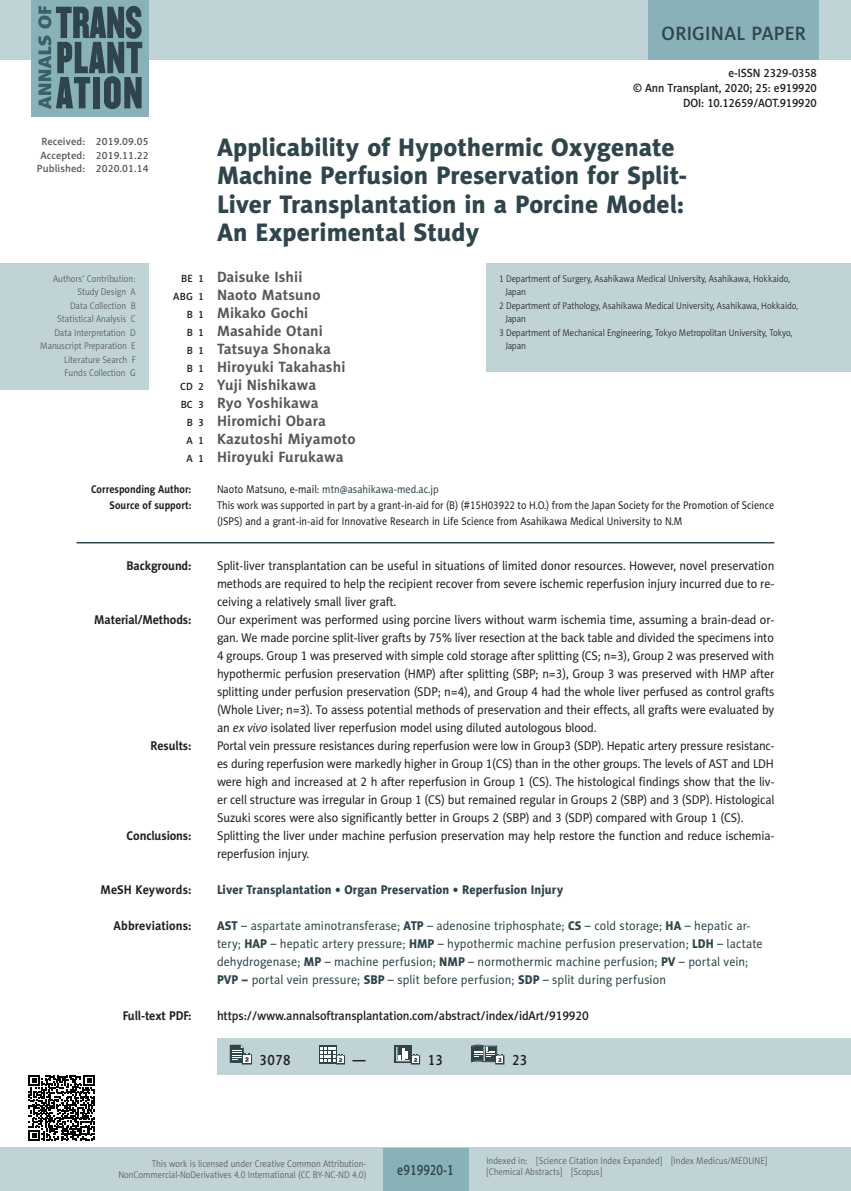
<style>
.page{position:relative;width:851px;height:1191px;background:#fff}
.page>*{position:absolute;margin:0;border:0;box-sizing:border-box;transform-origin:0 0}
.AT_Tytul{font:25.5px/28.5px "Naomi Sans EFN Heavy";color:#2f454b}
.t1{font:19.5px "Naomi Sans EFN Medium";letter-spacing:.015em;color:#2f454b}
.AT_Autorzy{font:700 15px "Naomi Sans EFN";letter-spacing:.01em;color:#57585a}
.AT_dane{font:15px "Naomi Sans EFN Medium";letter-spacing:.03em;color:#231f20;scale:.9 1}
.At_e-PAGINA{font:15px "Naomi Sans EFN Medium";color:#2f454b;scale:.8 1}
.AT_Summary_body{font:12.75px/18px "Naomi Sans EFN";letter-spacing:-.01em;color:#231f20;text-align:justify;scale:.95 1}
.AT_Summary_body-2{font:12.75px/18px "Naomi Sans EFN";letter-spacing:-.01em;color:#231f20;text-align:justify;scale:.94 1}
.AT_keywords{font:12.75px/18px "Naomi Sans EFN";letter-spacing:.005em;color:#2f454b;scale:.95 1}
.AT_full_text_pdf{font:12.75px "Naomi Sans EFN Medium";letter-spacing:-.01em;color:#231f20;scale:.95 1}
.AT_keywords-2{font:12.75px "Naomi Sans EFN Heavy";letter-spacing:.005em;color:#2f454b;scale:.95 1}
.AT_Summary_body-3{font:700 12.75px "Naomi Sans EFN";letter-spacing:-.01em;color:#231f20;scale:.95 1}
.AT_keywords-3{font:700 12.75px "Naomi Sans EFN";letter-spacing:.005em;color:#231f20;scale:.95 1}
.AT_full_text_pdf-2{font:700 12.75px "Naomi Sans EFN";letter-spacing:-.01em;color:#231f20;scale:.95 1}
.AT_Summary_body-4{font:700 12.75px "Naomi Sans EFN";letter-spacing:-.01em;color:#231f20;scale:.94 1}
.AT_full_text_pdf-3{font:12px "Naomi Sans EFN Medium";letter-spacing:-.01em;color:#231f20;scale:.95 1}
.AT_Support{font:11.25px/15.8px "Naomi Sans EFN";color:#231f20;scale:.9 1}
.AT_Adres{font:11.25px "Naomi Sans EFN";color:#2f454b;scale:.9 1}
.AT_Adres-2{font:700 11.25px "Naomi Sans EFN";color:#231f20;scale:.9 1}
.AT_Support-2{font:700 11.25px "Naomi Sans EFN";letter-spacing:.005em;color:#231f20;scale:.9 1}
.t2{font:10.5px "Naomi Sans EFN Medium";letter-spacing:.01em;color:#57585a}
.t3{font:9.75px/11.2px "Naomi Sans EFN Light";color:#57585a;scale:.9 1}
.AT_Afiliacja{font:9.75px/13.5px "Naomi Sans EFN Light";color:#231f20;scale:.9 1}
.s1{font-family:"Naomi Sans EFN Medium";font-weight:400;font-size:10.5px;color:#231f20}
.s2{color:#231f20}
.s3{font-style:italic}
.s4{font-family:"Naomi Sans EFN Heavy"}
</style>
<div class="page">
<hr style="left:77px;top:542px;width:697px;height:1px;background:#2f454b">
<div style="left:0;top:264px;width:148px;height:126px;background:#c0d3d7"></div>
<div style="left:486px;top:264px;width:364px;height:108px;background:#c0d3d7"></div>
<div style="left:217px;top:1038px;width:633px;height:36px;background:#c0d3d7"></div>
<svg style="left:230px;top:1044px;width:22px;height:20px"></svg>
<div style="left:319px;top:1045px;width:17px;height:18px;background:#2f454b"></div>
<svg style="left:320px;top:1046px;width:25px;height:18px"></svg>
<div style="left:394px;top:1045px;width:18px;height:18px;background:#2f454b"></div>
<svg style="left:396px;top:1047px;width:24px;height:17px"></svg>
<svg style="left:471px;top:1044px;width:33px;height:20px"></svg>
<svg style="left:28px;top:1075px;width:67px;height:66px"></svg>
<div style="left:0;top:1148px;width:850px;height:43px;background:#c0d3d7"></div>
<div style="left:383px;top:1147px;width:85px;height:43px;background:#89b1b8"></div>
<div style="left:0;top:0;width:850px;height:60px;background:#c0d3d7"></div>
<div style="left:648px;top:0;width:171px;height:60px;background:#89b1b8"></div>
<div style="left:32px;top:0;width:117px;height:117px;background:#89b1b8"></div>
<svg style="left:38px;top:6px;width:104px;height:103px"></svg>
<h2 class="t1" style="left:661px;top:22px;width:146px">ORIGINAL PAPER</h2>
<p class="AT_full_text_pdf-3" style="left:728px;top:66px;width:95px">e-ISSN 2329-0358</p>
<p class="AT_full_text_pdf-3" style="left:633px;top:81px;width:195px">© Ann Transplant, 2020; 25: e919920</p>
<p class="AT_full_text_pdf-3" style="left:683px;top:96px;width:142px">DOI: 10.12659/AOT.919920</p>
<p class="AT_Tytul" style="left:217px;top:132px;width:472px">Applicability of Hypothermic Oxygenate Machine Perfusion Preservation for Split-Liver Transplantation in a Porcine Model:<br>An Experimental Study</p>
<p class="AT_Autorzy" style="left:181px;top:268px;width:123px"><span class="s1">BE 1</span> Daisuke Ishii</p>
<p class="AT_Autorzy" style="left:173px;top:286px;width:149px"><span class="s1">ABG 1</span> Naoto Matsuno</p>
<p class="AT_Autorzy" style="left:187px;top:304px;width:123px"><span class="s1">B 1</span> Mikako Gochi</p>
<p class="AT_Autorzy" style="left:187px;top:322px;width:138px"><span class="s1">B 1</span> Masahide Otani</p>
<p class="AT_Autorzy" style="left:187px;top:340px;width:146px"><span class="s1">B 1</span> Tatsuya Shonaka</p>
<p class="AT_Autorzy" style="left:187px;top:358px;width:160px"><span class="s1">B 1</span> Hiroyuki Takahashi</p>
<p class="AT_Autorzy" style="left:180px;top:376px;width:138px"><span class="s1">CD 2</span> Yuji Nishikawa</p>
<p class="AT_Autorzy" style="left:181px;top:394px;width:139px"><span class="s1">BC 3</span> Ryo Yoshikawa</p>
<p class="AT_Autorzy" style="left:187px;top:412px;width:141px"><span class="s1">B 3</span> Hiromichi Obara</p>
<p class="AT_Autorzy" style="left:186px;top:430px;width:170px"><span class="s1">A 1</span> Kazutoshi Miyamoto</p>
<p class="AT_Autorzy" style="left:186px;top:448px;width:159px"><span class="s1">A 1</span> Hiroyuki Furukawa</p>
<p class="AT_Adres-2" style="left:91px;top:483px;width:113px">Corresponding Author:</p>
<p class="AT_Adres" style="left:217px;top:483px;width:248px"><span class="s2">Naoto Matsuno, e-mail:</span> mtn@asahikawa-med.ac.jp</p>
<p class="AT_Support-2" style="left:110px;top:499px;width:92px">Source of support:</p>
<p class="AT_Support" style="left:217px;top:497px;width:620px">This work was supported in part by a grant-in-aid for (B) (#15H03922 to H.O.) from the Japan Society for the Promotion of Science (JSPS) and a grant-in-aid for Innovative Research in Life Science from Asahikawa Medical University to N.M</p>
<p class="AT_Summary_body-3" style="left:126px;top:558px;width:70px">Background:</p>
<p class="AT_Summary_body" style="left:217px;top:557px;width:588px">Split-liver transplantation can be useful in situations of limited donor resources. However, novel preservation methods are required to help the recipient recover from severe ischemic reperfusion injury incurred due to re&shy;ceiving a relatively small liver graft.</p>
<p class="AT_Summary_body-3" style="left:94px;top:612px;width:104px">Material/Methods:</p>
<p class="AT_Summary_body" style="left:217px;top:611px;width:588px">Our experiment was performed using porcine livers without warm ischemia time, assuming a brain-dead or&shy;gan. We made porcine split-liver grafts by 75% liver resection at the back table and divided the specimens into 4 groups. Group 1 was preserved with simple cold storage after splitting (CS; n=3), Group 2 was preserved with hypothermic perfusion preservation (HMP) after splitting (SBP; n=3), Group 3 was preserved with HMP after splitting under perfusion preservation (SDP; n=4), and Group 4 had the whole liver perfused as control grafts (Whole Liver; n=3). To assess potential methods of preservation and their effects, all grafts were evaluated by an <span class="s3">ex vivo</span> isolated liver reperfusion model using diluted autologous blood.</p>
<p class="AT_Summary_body-4" style="left:150px;top:738px;width:45px">Results:</p>
<p class="AT_Summary_body-2" style="left:217px;top:737px;width:594px">Portal vein pressure resistances during reperfusion were low in Group3 (SDP). Hepatic artery pressure resistanc&shy;es during reperfusion were markedly higher in Group 1(CS) than in the other groups. The levels of AST and LDH were high and increased at 2 h after reperfusion in Group 1 (CS). The histological findings show that the liv&shy;er cell structure was irregular in Group 1 (CS) but remained regular in Groups 2 (SBP) and 3 (SDP). Histological Suzuki scores were also significantly better in Groups 2 (SBP) and 3 (SDP) compared with Group 1 (CS).</p>
<p class="AT_Summary_body-3" style="left:127px;top:828px;width:70px">Conclusions:</p>
<p class="AT_Summary_body" style="left:217px;top:827px;width:588px">Splitting the liver under machine perfusion preservation may help restore the function and reduce ischemia&shy;reperfusion injury.</p>
<p class="AT_keywords-3" style="left:100px;top:882px;width:97px">MeSH Keywords:</p>
<p class="AT_keywords-2" style="left:217px;top:882px;width:366px">Liver Transplantation • Organ Preservation • Reperfusion Injury</p>
<p class="AT_keywords-3" style="left:114px;top:918px;width:83px">Abbreviations:</p>
<p class="AT_keywords" style="left:217px;top:917px;width:576px"><span class="s4">AST</span> – aspartate aminotransferase; <span class="s4">ATP</span> – adenosine triphosphate; <span class="s4">CS</span> – cold storage; <span class="s4">HA</span> – hepatic ar&shy;tery; <span class="s4">HAP</span> – hepatic artery pressure; <span class="s4">HMP</span> – hypothermic machine perfusion preservation; <span class="s4">LDH</span> – lactate dehydrogenase; <span class="s4">MP</span> – machine perfusion; <span class="s4">NMP</span> – normothermic machine perfusion; <span class="s4">PV</span> – portal vein; <span class="s4">PVP –</span> portal vein pressure; <span class="s4">SBP</span> – split before perfusion; <span class="s4">SDP</span> – split during perfusion</p>
<p class="AT_full_text_pdf-2" style="left:123px;top:1008px;width:74px">Full-text PDF:</p>
<p class="AT_full_text_pdf" style="left:217px;top:1008px;width:393px">https://www.annalsoftransplantation.com/abstract/index/idArt/919920</p>
<p class="t2" style="left:41px;top:136px;width:109px">Received: 2019.09.05</p>
<p class="t2" style="left:40px;top:149px;width:110px">Accepted: 2019.11.22</p>
<p class="t2" style="left:37px;top:163px;width:113px">Published: 2020.01.14</p>
<p class="t3" style="left:53px;top:273px;width:93px">Authors’ Contribution:</p>
<p class="t3" style="left:77px;top:286px;width:66px">Study Design A</p>
<p class="t3" style="left:70px;top:300px;width:74px">Data Collection B</p>
<p class="t3" style="left:57px;top:313px;width:89px">Statistical Analysis C</p>
<p class="t3" style="left:54px;top:327px;width:92px">Data Interpretation D</p>
<p class="t3" style="left:40px;top:340px;width:107px">Manuscript Preparation E</p>
<p class="t3" style="left:64px;top:354px;width:81px">Literature Search F</p>
<p class="t3" style="left:65px;top:367px;width:80px">Funds Collection G</p>
<p class="AT_Afiliacja" style="left:505px;top:272px;width:318px;text-indent:-6px">1 Department of Surgery, Asahikawa Medical University, Asahikawa, Hokkaido,<br>Japan</p>
<p class="AT_Afiliacja" style="left:505px;top:299px;width:327px;text-indent:-6px">2 Department of Pathology, Asahikawa Medical University, Asahikawa, Hokkaido,<br>Japan</p>
<p class="AT_Afiliacja" style="left:505px;top:326px;width:320px;text-indent:-6px">3 Department of Mechanical Engineering, Tokyo Metropolitan University, Tokyo,<br>Japan</p>
<p class="AT_dane" style="left:259px;top:1050px;width:36px">3078</p>
<p class="AT_dane" style="left:352px;top:1050px;width:16px">—</p>
<p class="AT_dane" style="left:427px;top:1050px;width:19px">13</p>
<p class="AT_dane" style="left:512px;top:1050px;width:19px">23</p>
<p class="t3" style="left:118px;top:1158px;width:277px;text-align:right">This work is licensed under Creative Common Attribution-<br>NonCommercial-NoDerivatives 4.0 International (CC BY-NC-ND 4.0)</p>
<p class="At_e-PAGINA" style="left:397px;top:1160px;width:72px">e919920-1</p>
<p class="t3" style="left:486px;top:1155px;width:313px">Indexed in: [Science Citation Index Expanded] [Index Medicus/MEDLINE] [Chemical Abstracts] [Scopus]</p>
</div>
